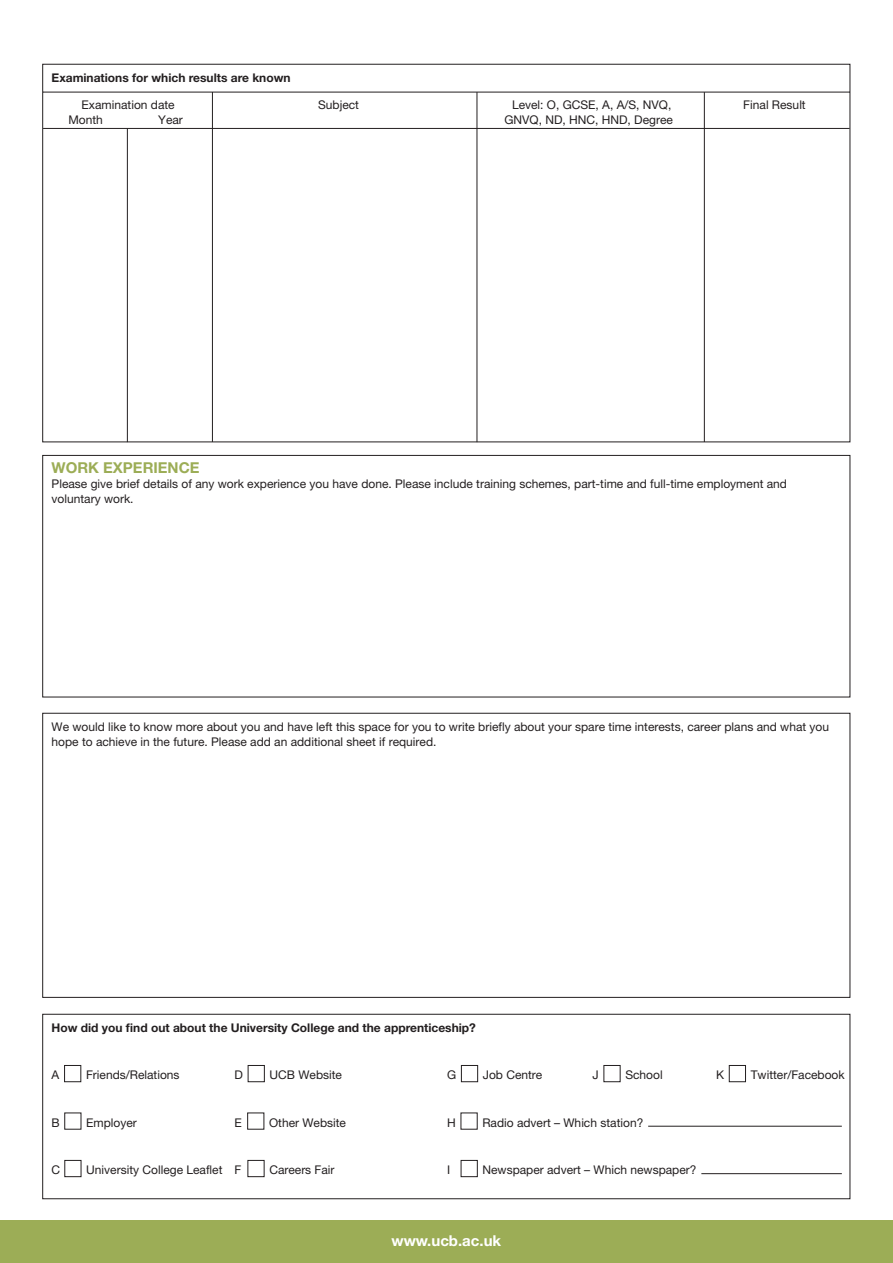
<style>
.page{position:relative;width:893px;height:1263px;background:#fff}
.page>*{position:absolute;margin:0;border:0;box-sizing:border-box;transform-origin:0 0}
.t1{font:700 15px "Helvetica Neue";color:#9cad56}
.t2{font:700 15px "Helvetica Neue";color:#fff}
.t3{font:12px/15px "Helvetica Neue";color:#231f20}
.t4{font:700 12px "Helvetica Neue";color:#231f20}
</style>
<div class="page">
<div style="left:42px;top:455px;width:808px;height:242px;border:1px solid #231f20"></div>
<div style="left:0;top:1220px;width:892px;height:43px;background:#9cad56"></div>
<svg style="left:42px;top:63px;width:809px;height:380px"></svg>
<hr style="left:43px;top:128px;width:806px;height:1px;background:#231f20">
<hr style="left:704px;top:92px;width:1px;height:350px;background:#231f20">
<hr style="left:477px;top:92px;width:1px;height:350px;background:#231f20">
<hr style="left:212px;top:92px;width:1px;height:350px;background:#231f20">
<hr style="left:127px;top:128px;width:1px;height:314px;background:#231f20">
<div style="left:42px;top:1014px;width:808px;height:185px;border:1px solid #231f20"></div>
<hr style="left:701px;top:1173px;width:141px;height:1px;background:#231f20">
<hr style="left:648px;top:1126px;width:194px;height:1px;background:#231f20">
<div style="left:461px;top:1160px;width:17px;height:17px;border:1px solid #231f20"></div>
<div style="left:603px;top:1065px;width:17px;height:17px;border:1px solid #231f20"></div>
<div style="left:248px;top:1065px;width:17px;height:17px;border:1px solid #231f20"></div>
<div style="left:247px;top:1160px;width:17px;height:17px;border:1px solid #231f20"></div>
<div style="left:461px;top:1065px;width:17px;height:17px;border:1px solid #231f20"></div>
<div style="left:64px;top:1160px;width:17px;height:17px;border:1px solid #231f20"></div>
<div style="left:64px;top:1065px;width:17px;height:17px;border:1px solid #231f20"></div>
<div style="left:729px;top:1065px;width:17px;height:17px;border:1px solid #231f20"></div>
<p class="t4" style="left:52px;top:73px;width:241px">Examinations for which results are known</p>
<p class="t3" style="left:82px;top:99px;width:95px">Examination date</p>
<p class="t3" style="left:318px;top:99px;width:42px">Subject</p>
<p class="t3" style="left:512px;top:99px;width:161px">Level: O, GCSE, A, A/S, NVQ,</p>
<p class="t3" style="left:743px;top:99px;width:64px">Final Result</p>
<p class="t3" style="left:68px;top:114px;width:36px">Month</p>
<p class="t3" style="left:158px;top:114px;width:26px">Year</p>
<p class="t3" style="left:504px;top:114px;width:170px">GNVQ, ND, HNC, HND, Degree</p>
<p class="t1" style="left:52px;top:462px;width:150px">WORK EXPERIENCE</p>
<p class="t3" style="left:52px;top:477px;width:737px">Please give brief details of any work experience you have done. Please include training schemes, part-time and full-time employment and voluntary work.</p>
<p class="t3" style="left:52px;top:720px;width:779px">We would like to know more about you and have left this space for you to write briefly about your spare time interests, career plans and what you hope to achieve in the future. Please add an additional sheet if required.</p>
<p class="t4" style="left:52px;top:1023px;width:426px">How did you find out about the University College and the apprenticeship?</p>
<p class="t3" style="left:52px;top:1069px;width:9px">A</p>
<p class="t3" style="left:86px;top:1069px;width:95px">Friends/Relations</p>
<p class="t3" style="left:234px;top:1069px;width:10px">D</p>
<p class="t3" style="left:270px;top:1069px;width:74px">UCB Website</p>
<p class="t3" style="left:447px;top:1069px;width:11px">G</p>
<p class="t3" style="left:483px;top:1069px;width:61px">Job Centre</p>
<p class="t3" style="left:592px;top:1069px;width:8px">J</p>
<p class="t3" style="left:625px;top:1069px;width:39px">School</p>
<p class="t3" style="left:716px;top:1069px;width:10px">K</p>
<p class="t3" style="left:751px;top:1069px;width:95px">Twitter/Facebook</p>
<p class="t3" style="left:52px;top:1116px;width:10px">B</p>
<p class="t3" style="left:86px;top:1116px;width:52px">Employer</p>
<p class="t3" style="left:234px;top:1116px;width:9px">E</p>
<p class="t3" style="left:269px;top:1116px;width:78px">Other Website</p>
<p class="t3" style="left:447px;top:1116px;width:10px">H</p>
<p class="t3" style="left:482px;top:1116px;width:162px">Radio advert – Which station?</p>
<p class="t3" style="left:52px;top:1164px;width:10px">C</p>
<p class="t3" style="left:86px;top:1164px;width:157px">University College Leaflet F</p>
<p class="t3" style="left:269px;top:1164px;width:67px">Careers Fair</p>
<p class="t3" style="left:447px;top:1164px;width:5px">I</p>
<p class="t3" style="left:482px;top:1164px;width:215px">Newspaper advert – Which newspaper?</p>
<p class="t2" style="left:391px;top:1235px;width:111px">www.ucb.ac.uk</p>
</div>
